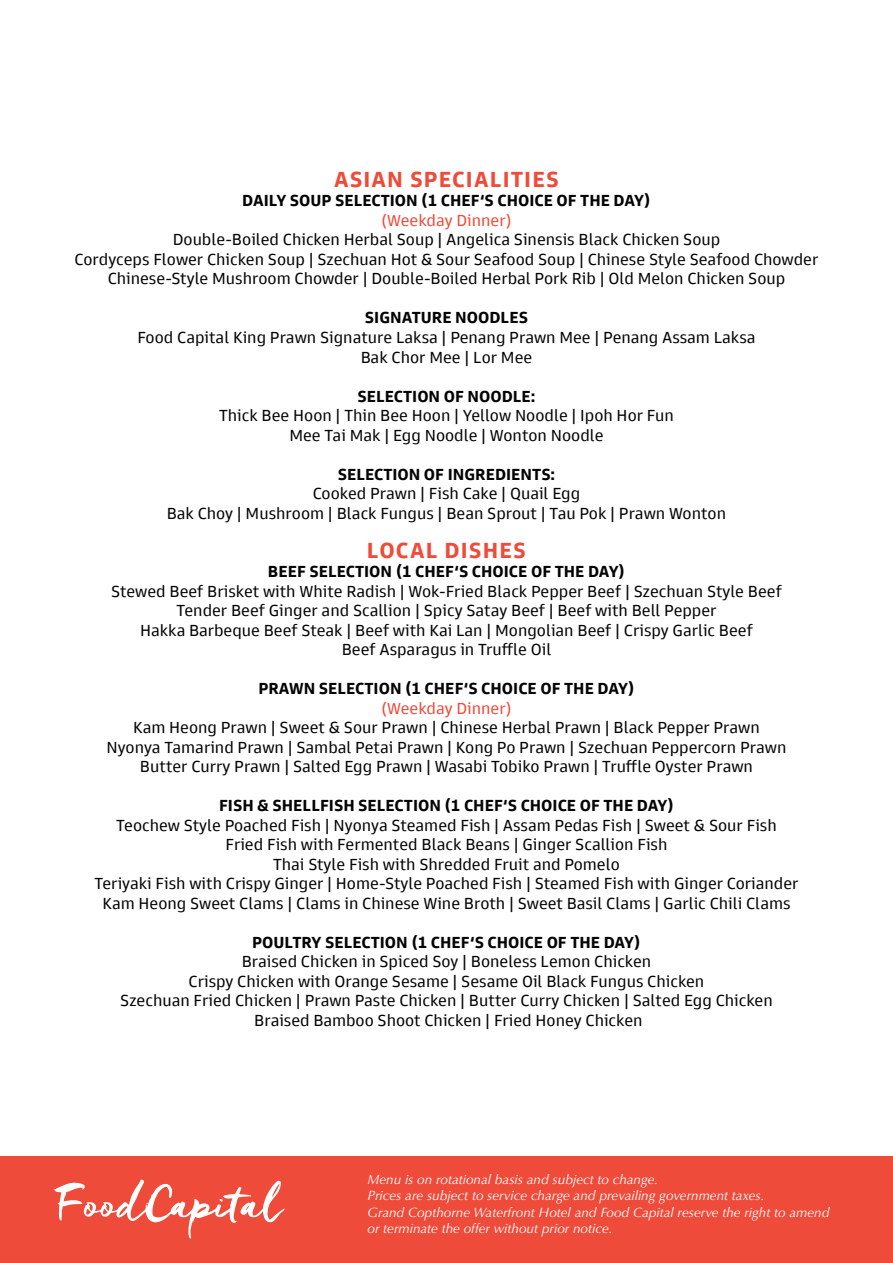
<style>
.page{position:relative;width:893px;height:1263px;background:#fff}
.page>*{position:absolute;margin:0;border:0;box-sizing:border-box;transform-origin:0 0}
.t1{font:700 22.5px "Goldman Sans";letter-spacing:.05em;color:#ef4b3a}
.t2{font:16.5px/19.5px "Goldman Sans";color:#040503;text-align:center}
.t3{font:700 16.5px "Goldman Sans";color:#040503}
.t4{font:16.5px "Goldman Sans";color:#ef4b3a}
.t5{font:italic 13.5px/16.2px "Optima";color:#fff}
</style>
<div class="page">
<div style="left:0;top:1156px;width:893px;height:107px;background:#ef4b3a"></div>
<svg style="left:54px;top:1179px;width:231px;height:59px"></svg>
<h1 class="t1" style="left:334px;top:165px;width:226px">ASIAN SPECIALITIES</h1>
<p class="t3" style="left:242px;top:190px;width:410px">DAILY SOUP SELECTION (1 CHEF‘S CHOICE OF THE DAY)</p>
<p class="t4" style="left:381px;top:210px;width:132px">(Weekday Dinner)</p>
<p class="t2" style="left:75px;top:230px;width:745px">Double-Boiled Chicken Herbal Soup | Angelica Sinensis Black Chicken Soup<br>Cordyceps Flower Chicken Soup | Szechuan Hot &amp; Sour Seafood Soup | Chinese Style Seafood Chowder<br>Chinese-Style Mushroom Chowder | Double-Boiled Herbal Pork Rib | Old Melon Chicken Soup</p>
<p class="t3" style="left:365px;top:307px;width:165px">SIGNATURE NOODLES</p>
<p class="t2" style="left:137px;top:327px;width:620px">Food Capital King Prawn Signature Laksa | Penang Prawn Mee | Penang Assam Laksa<br>Bak Chor Mee | Lor Mee</p>
<p class="t3" style="left:357px;top:385px;width:179px">SELECTION OF NOODLE:</p>
<p class="t2" style="left:219px;top:405px;width:456px">Thick Bee Hoon | Thin Bee Hoon | Yellow Noodle | Ipoh Hor Fun<br>Mee Tai Mak | Egg Noodle | Wonton Noodle</p>
<p class="t3" style="left:338px;top:463px;width:219px">SELECTION OF INGREDIENTS:</p>
<p class="t2" style="left:167px;top:483px;width:561px">Cooked Prawn | Fish Cake | Quail Egg<br>Bak Choy | Mushroom | Black Fungus | Bean Sprout | Tau Pok | Prawn Wonton</p>
<h1 class="t1" style="left:367px;top:535px;width:161px">LOCAL DISHES</h1>
<p class="t3" style="left:268px;top:561px;width:359px">BEEF SELECTION (1 CHEF‘S CHOICE OF THE DAY)</p>
<p class="t2" style="left:111px;top:581px;width:672px">Stewed Beef Brisket with White Radish | Wok-Fried Black Pepper Beef | Szechuan Style Beef Tender Beef Ginger and Scallion | Spicy Satay Beef | Beef with Bell Pepper<br>Hakka Barbeque Beef Steak | Beef with Kai Lan | Mongolian Beef | Crispy Garlic Beef<br>Beef Asparagus in Truffle Oil</p>
<p class="t3" style="left:258px;top:678px;width:378px">PRAWN SELECTION (1 CHEF‘S CHOICE OF THE DAY)</p>
<p class="t4" style="left:381px;top:698px;width:132px">(Weekday Dinner)</p>
<p class="t2" style="left:107px;top:717px;width:681px">Kam Heong Prawn | Sweet &amp; Sour Prawn | Chinese Herbal Prawn | Black Pepper Prawn<br>Nyonya Tamarind Prawn | Sambal Petai Prawn | Kong Po Prawn | Szechuan Peppercorn Prawn<br>Butter Curry Prawn | Salted Egg Prawn | Wasabi Tobiko Prawn | Truffle Oyster Prawn</p>
<p class="t3" style="left:219px;top:795px;width:456px">FISH &amp; SHELLFISH SELECTION (1 CHEF‘S CHOICE OF THE DAY)</p>
<p class="t2" style="left:94px;top:815px;width:706px">Teochew Style Poached Fish | Nyonya Steamed Fish | Assam Pedas Fish | Sweet &amp; Sour Fish<br>Fried Fish with Fermented Black Beans | Ginger Scallion Fish<br>Thai Style Fish with Shredded Fruit and Pomelo<br>Teriyaki Fish with Crispy Ginger | Home-Style Poached Fish | Steamed Fish with Ginger Coriander Kam Heong Sweet Clams | Clams in Chinese Wine Broth | Sweet Basil Clams | Garlic Chili Clams</p>
<p class="t3" style="left:252px;top:931px;width:390px">POULTRY SELECTION (1 CHEF‘S CHOICE OF THE DAY)</p>
<p class="t2" style="left:120px;top:951px;width:654px">Braised Chicken in Spiced Soy | Boneless Lemon Chicken<br>Crispy Chicken with Orange Sesame | Sesame Oil Black Fungus Chicken<br>Szechuan Fried Chicken | Prawn Paste Chicken | Butter Curry Chicken | Salted Egg Chicken Braised Bamboo Shoot Chicken | Fried Honey Chicken</p>
<p class="t5" style="left:368px;top:1171px;width:463px">Menu is on rotational basis and subject to change.<br>Prices are subject to service charge and prevailing government taxes.<br>Grand Copthorne Waterfront Hotel and Food Capital reserve the right to amend or terminate the offer without prior notice.</p>
</div>
